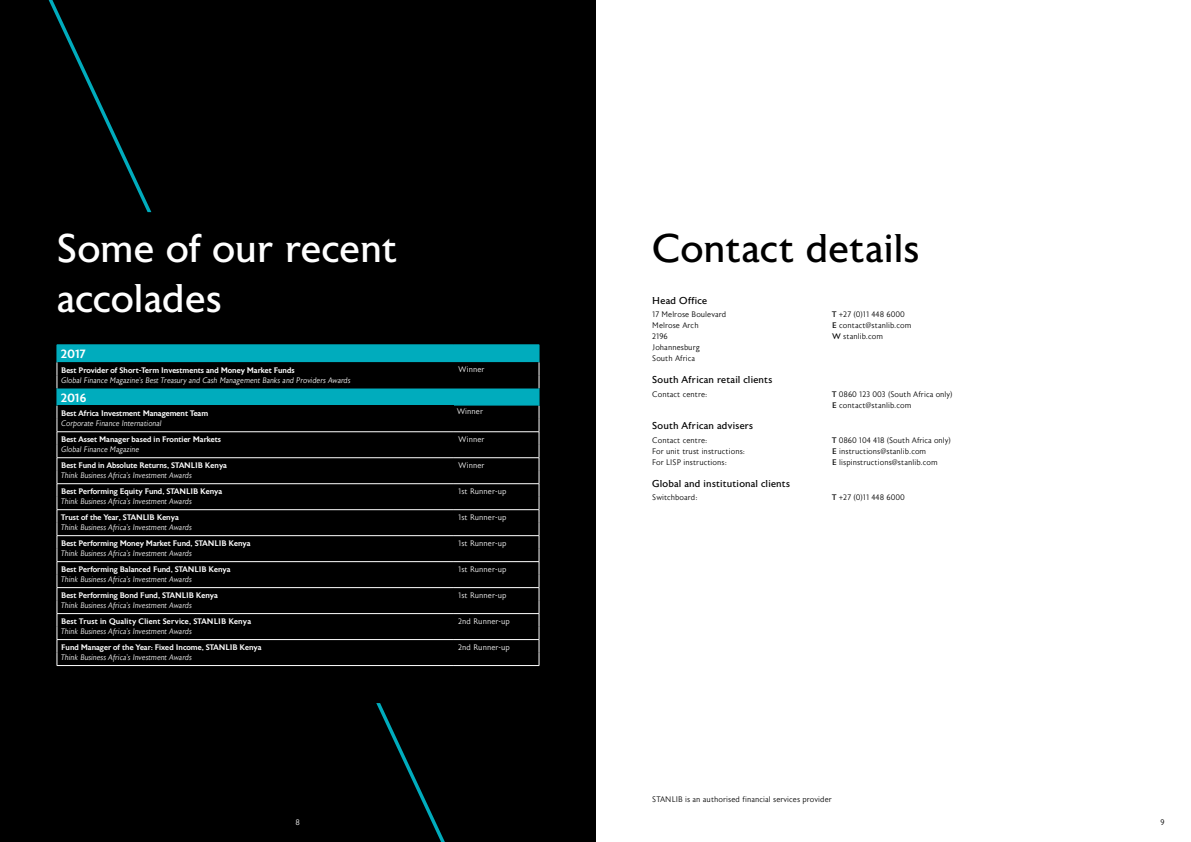
<style>
.page{position:relative;width:1191px;height:842px;background:#fff}
.page>*{position:absolute;margin:0;border:0;box-sizing:border-box;transform-origin:0 0}
.t1{font:40px/50px "Astoria";color:#fff}
.t2{font:40px "Astoria";letter-spacing:.005em;color:#000}
.t3{font:500 12px "Astoria";letter-spacing:.01em;color:#fff}
.t4{font:10px "Astoria";letter-spacing:.02em;color:#000}
.t5{font:italic 300 8px "Astoria";color:#fff}
.t6{font:500 8px "Astoria";color:#fff}
.t7{font:300 8px/11px "Astoria";color:#000}
.t8{font:300 8px "Astoria";color:#fff}
.t9{font:500 8px "Astoria";letter-spacing:.02em;color:#fff}
.s1{font-weight:400}
</style>
<div class="page">
<div style="left:0;top:0;width:595px;height:842px;background:#000"></div>
<hr style="left:57px;top:665px;width:397px;height:1px;background:#fff">
<hr style="left:454px;top:665px;width:85px;height:1px;background:#fff">
<svg style="left:57px;top:345px;width:483px;height:320px"></svg>
<svg style="left:376px;top:703px;width:69px;height:139px"></svg>
<svg style="left:49px;top:0;width:102px;height:212px"></svg>
<h1 class="t1" style="left:57px;top:225px;width:342px">Some of our recent accolades</h1>
<h2 class="t3" style="left:61px;top:347px;width:26px">2017</h2>
<p class="t6" style="left:61px;top:365px;width:235px">Best Provider of Short-Term Investments and Money Market Funds</p>
<p class="t8" style="left:458px;top:365px;width:28px">Winner</p>
<p class="t5" style="left:61px;top:376px;width:291px">Global Finance Magazine’s Best Treasury and Cash Management Banks and Providers Awards</p>
<h2 class="t3" style="left:61px;top:391px;width:27px">2016</h2>
<p class="t6" style="left:61px;top:409px;width:148px">Best Africa Investment Management Team</p>
<p class="t8" style="left:457px;top:407px;width:28px">Winner</p>
<p class="t5" style="left:61px;top:419px;width:102px">Corporate Finance International</p>
<p class="t6" style="left:61px;top:435px;width:161px">Best Asset Manager based in Frontier Markets</p>
<p class="t8" style="left:458px;top:435px;width:28px">Winner</p>
<p class="t5" style="left:61px;top:445px;width:79px">Global Finance Magazine</p>
<p class="t6" style="left:61px;top:461px;width:167px">Best Fund in Absolute Returns, STANLIB Kenya</p>
<p class="t8" style="left:458px;top:461px;width:28px">Winner</p>
<p class="t5" style="left:61px;top:471px;width:132px">Think Business Africa’s Investment Awards</p>
<p class="t6" style="left:61px;top:487px;width:163px">Best Performing Equity Fund, STANLIB Kenya</p>
<p class="t8" style="left:458px;top:487px;width:50px">1st Runner-up</p>
<p class="t5" style="left:61px;top:497px;width:132px">Think Business Africa’s Investment Awards</p>
<p class="t6" style="left:61px;top:513px;width:119px">Trust of the Year, STANLIB Kenya</p>
<p class="t8" style="left:458px;top:513px;width:50px">1st Runner-up</p>
<p class="t5" style="left:61px;top:523px;width:132px">Think Business Africa’s Investment Awards</p>
<p class="t6" style="left:61px;top:539px;width:191px">Best Performing Money Market Fund, STANLIB Kenya</p>
<p class="t8" style="left:458px;top:539px;width:50px">1st Runner-up</p>
<p class="t5" style="left:61px;top:549px;width:132px">Think Business Africa’s Investment Awards</p>
<p class="t6" style="left:61px;top:565px;width:171px">Best Performing Balanced Fund, STANLIB Kenya</p>
<p class="t8" style="left:458px;top:565px;width:50px">1st Runner-up</p>
<p class="t5" style="left:61px;top:575px;width:132px">Think Business Africa’s Investment Awards</p>
<p class="t6" style="left:61px;top:591px;width:158px">Best Performing Bond Fund, STANLIB Kenya</p>
<p class="t8" style="left:458px;top:591px;width:50px">1st Runner-up</p>
<p class="t5" style="left:61px;top:601px;width:132px">Think Business Africa’s Investment Awards</p>
<p class="t9" style="left:61px;top:617px;width:191px">Best Trust in Quality Client Service, STANLIB Kenya</p>
<p class="t8" style="left:458px;top:617px;width:53px">2nd Runner-up</p>
<p class="t5" style="left:61px;top:627px;width:132px">Think Business Africa’s Investment Awards</p>
<p class="t6" style="left:61px;top:643px;width:202px">Fund Manager of the Year: Fixed Income, STANLIB Kenya</p>
<p class="t8" style="left:458px;top:643px;width:53px">2nd Runner-up</p>
<p class="t5" style="left:61px;top:653px;width:132px">Think Business Africa’s Investment Awards</p>
<h1 class="t2" style="left:652px;top:227px;width:269px">Contact details</h1>
<p class="t4" style="left:652px;top:295px;width:56px">Head Office</p>
<p class="t7" style="left:652px;top:309px;width:76px">17 Melrose Boulevard</p>
<p class="t7" style="left:832px;top:309px;width:74px"><span class="s1">T</span> +27 (0)11 448 6000</p>
<p class="t7" style="left:652px;top:320px;width:48px">Melrose Arch</p>
<p class="t7" style="left:832px;top:320px;width:81px"><span class="s1">E</span> contact@stanlib.com</p>
<p class="t7" style="left:652px;top:331px;width:17px">2196</p>
<p class="t7" style="left:832px;top:331px;width:52px"><span class="s1">W</span> stanlib.com</p>
<p class="t7" style="left:652px;top:342px;width:49px">Johannesburg<br>South Africa</p>
<p class="t4" style="left:652px;top:374px;width:122px">South African retail clients</p>
<p class="t7" style="left:652px;top:389px;width:57px">Contact centre:</p>
<p class="t7" style="left:832px;top:389px;width:122px"><span class="s1">T</span> 0860 123 003 (South Africa only)<br><span class="s1">E</span> contact@stanlib.com</p>
<p class="t4" style="left:652px;top:420px;width:102px">South African advisers</p>
<p class="t7" style="left:652px;top:435px;width:57px">Contact centre:</p>
<p class="t7" style="left:832px;top:435px;width:120px"><span class="s1">T</span> 0860 104 418 (South Africa only)</p>
<p class="t7" style="left:652px;top:446px;width:94px">For unit trust instructions:</p>
<p class="t7" style="left:832px;top:446px;width:95px"><span class="s1">E</span> instructions@stanlib.com</p>
<p class="t7" style="left:652px;top:457px;width:76px">For LISP instructions:</p>
<p class="t7" style="left:832px;top:457px;width:107px"><span class="s1">E</span> lispinstructions@stanlib.com</p>
<p class="t4" style="left:652px;top:478px;width:139px">Global and institutional clients</p>
<p class="t7" style="left:652px;top:492px;width:47px">Switchboard:</p>
<p class="t7" style="left:832px;top:492px;width:74px"><span class="s1">T</span> +27 (0)11 448 6000</p>
<p class="t7" style="left:652px;top:794px;width:181px">STANLIB is an authorised financial services provider</p>
<p class="t8" style="left:295px;top:818px;width:6px">8</p>
<p class="t7" style="left:1160px;top:817px;width:6px">9</p>
</div>
